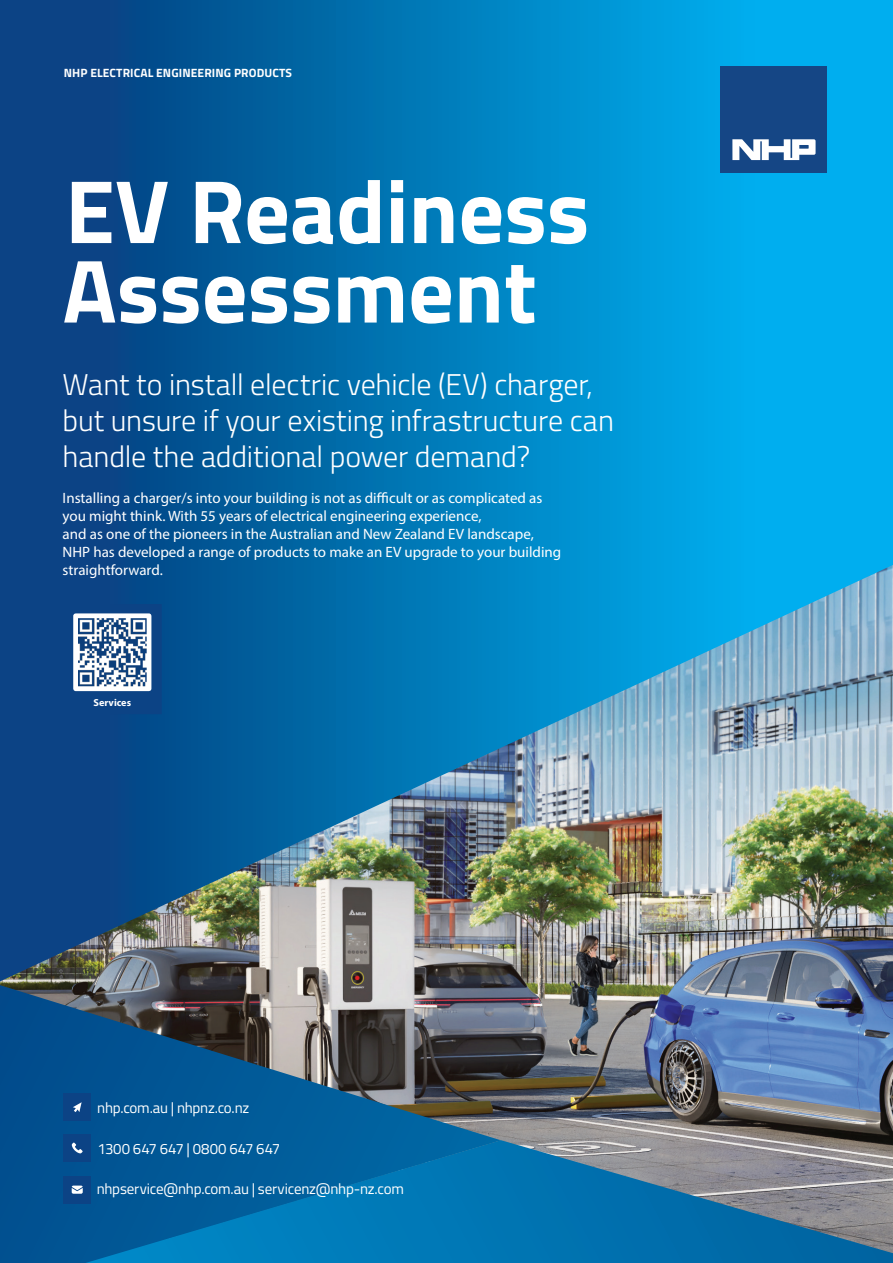
<style>
.page{position:relative;width:893px;height:1263px;background:#fff}
.page>*{position:absolute;margin:0;border:0;box-sizing:border-box;transform-origin:0 0}
.t1{font:700 90px/79.5px "Titillium Web";color:#fff}
.t2{font:300 30px/36px "Titillium Web";letter-spacing:-.005em;color:#fff}
.t3{font:15px/18px "Myriad Pro";color:#fff}
.t4{font:15px "Titillium Web";letter-spacing:-.015em;color:#fff}
.t5{font:15px "Titillium Web";letter-spacing:.005em;color:#fff}
.t6{font:700 12px "Titillium Web";letter-spacing:.01em;color:#fff}
.t7{font:700 10.2px "Myriad Pro";color:#fff}
</style>
<div class="page">
<div style="left:0;top:0;width:893px;height:1263px;background:linear-gradient(to right,#073a79,#00bdfd)"></div>
<div style="left:721px;top:66px;width:106px;height:107px;background:#154685"></div>
<svg style="left:732px;top:139px;width:84px;height:21px"></svg>
<img style="left:0;top:565px;width:893px;height:575px">
<svg style="left:0;top:985px;width:501px;height:278px"></svg>
<svg style="left:85px;top:1140px;width:808px;height:123px"></svg>
<div style="left:63px;top:1093px;width:28px;height:28px;background:#0c4385"></div>
<svg style="left:73px;top:1102px;width:9px;height:10px"></svg>
<div style="left:63px;top:1134px;width:28px;height:28px;background:#0c4385"></div>
<svg style="left:72px;top:1142px;width:11px;height:11px"></svg>
<div style="left:63px;top:1176px;width:28px;height:27px;background:#0c4385"></div>
<svg style="left:72px;top:1185px;width:11px;height:9px"></svg>
<div style="left:63px;top:604px;width:99px;height:110px;background:#0c4385"></div>
<img style="left:79px;top:619px;width:66px;height:66px">
<div style="left:73px;top:613px;width:78px;height:78px;border:5px solid #fff"></div>
<p class="t6" style="left:64px;top:64px;width:230px">NHP ELECTRICAL ENGINEERING PRODUCTS</p>
<p class="t1" style="left:63px;top:167px;width:528px">EV Readiness<br>Assessment</p>
<p class="t2" style="left:63px;top:365px;width:553px">Want to install electric vehicle (EV) charger, but unsure if your existing infrastructure can handle the additional power demand?</p>
<p class="t3" style="left:63px;top:488px;width:500px">Installing a charger/s into your building is not as difficult or as complicated as you might think. With 55 years of electrical engineering experience,<br>and as one of the pioneers in the Australian and New Zealand EV landscape, NHP has developed a range of products to make an EV upgrade to your building straightforward.</p>
<p class="t7" style="left:94px;top:695px;width:39px">Services</p>
<p class="t4" style="left:97px;top:1097px;width:154px">nhp.com.au | nhpnz.co.nz</p>
<p class="t5" style="left:98px;top:1137px;width:184px">1300 647 647 | 0800 647 647</p>
<p class="t4" style="left:97px;top:1177px;width:309px">nhpservice@nhp.com.au | servicenz@nhp-nz.com</p>
</div>
